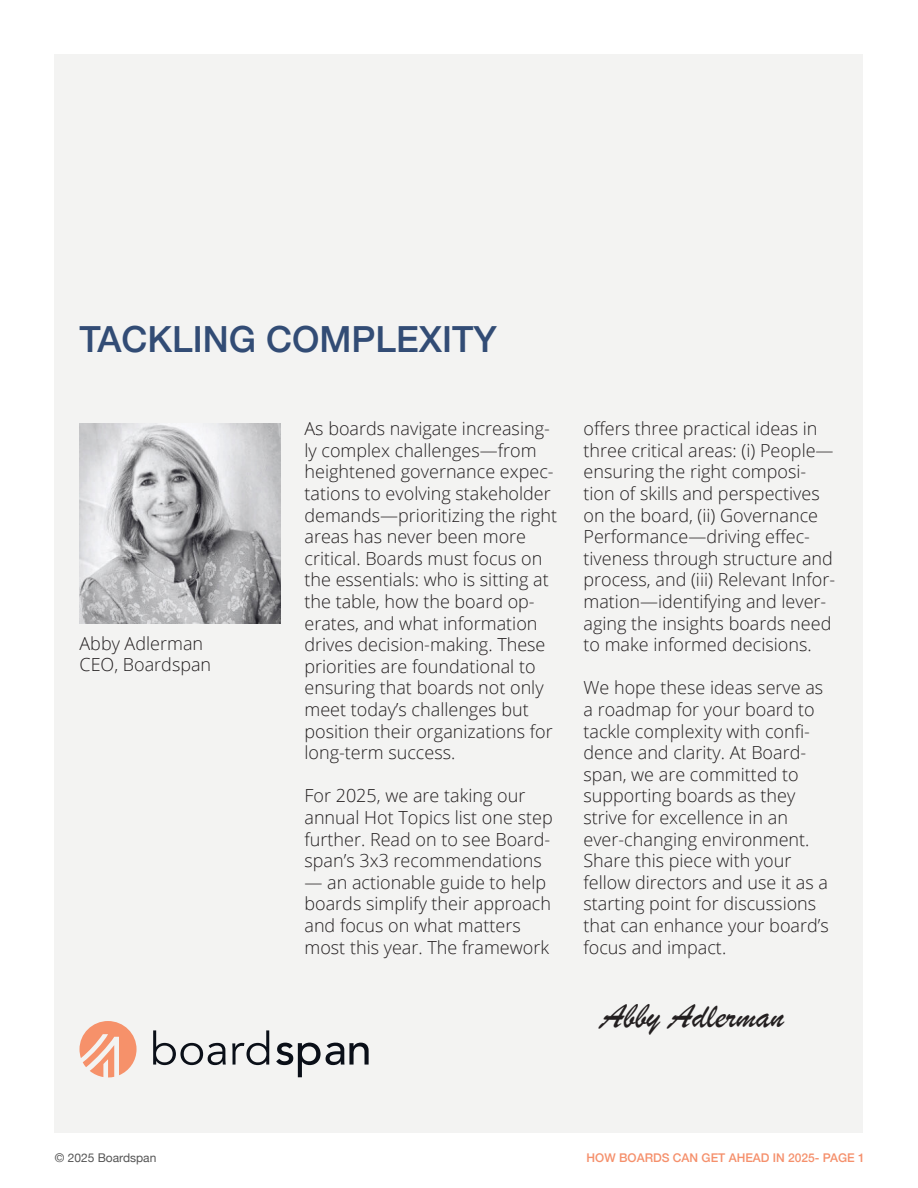
<style>
.page{position:relative;width:918px;height:1188px;background:#fff}
.page>*{position:absolute;margin:0;border:0;box-sizing:border-box;transform-origin:0 0}
.t1{font:500 36px "Helvetica Neue";color:#324c75}
.t2{font:36px "Brush Script";color:#231f20}
.t3{font:300 18px/21.6px "Open Sans";color:#231f20}
.t4{font:500 12px "Helvetica Neue";color:#f5906c}
.t5{font:12px "Helvetica Neue";color:#555}
</style>
<div class="page">
<div style="left:55px;top:55px;width:808px;height:1078px;background:#f3f3f2"></div>
<img style="left:80px;top:423px;width:200px;height:201px">
<svg style="left:276px;top:1043px;width:93px;height:34px"></svg>
<svg style="left:232px;top:1030px;width:37px;height:35px"></svg>
<svg style="left:153px;top:1030px;width:73px;height:35px"></svg>
<svg style="left:80px;top:1021px;width:57px;height:56px"></svg>
<p class="t1" style="left:80px;top:310px;width:419px">TACKLING COMPLEXITY</p>
<p class="t3" style="left:80px;top:632px;width:125px">Abby Adlerman</p>
<p class="t3" style="left:80px;top:654px;width:133px">CEO, Boardspan</p>
<p class="t3" style="left:304px;top:417px;width:254px">As boards navigate increasing&shy;ly complex challenges—from heightened governance expec&shy;tations to evolving stakeholder demands—prioritizing the right areas has never been more critical. Boards must focus on the essentials: who is sitting at the table, how the board op&shy;erates, and what information drives decision-making. These priorities are foundational to ensuring that boards not only meet today’s challenges but position their organizations for long-term success.</p>
<p class="t3" style="left:304px;top:785px;width:250px">For 2025, we are taking our annual Hot Topics list one step further. Read on to see Board&shy;span’s 3x3 recommendations</p>
<p class="t3" style="left:304px;top:871px;width:248px">— an actionable guide to help boards simplify their approach and focus on what matters most this year. The framework</p>
<p class="t3" style="left:584px;top:417px;width:253px">offers three practical ideas in three critical areas: (i) People— ensuring the right composi&shy;tion of skills and perspectives on the board, (ii) Governance<br>Performance—driving effec&shy;tiveness through structure and process, and (iii) Relevant Infor&shy;mation—identifying and lever&shy;aging the insights boards need to make informed decisions.</p>
<p class="t3" style="left:584px;top:677px;width:247px">We hope these ideas serve as a roadmap for your board to tackle complexity with confi&shy;dence and clarity. At Board&shy;span, we are committed to supporting boards as they strive for excellence in an ever-changing environment.<br>Share this piece with your fellow directors and use it as a starting point for discussions that can enhance your board’s focus and impact.</p>
<p class="t2" style="left:601px;top:993px;width:185px">Abby Adlerman</p>
<p class="t5" style="left:55px;top:1149px;width:103px">© 2025 Boardspan</p>
<p class="t4" style="left:587px;top:1148px;width:280px">HOW BOARDS CAN GET AHEAD IN 2025- PAGE 1</p>
</div>
